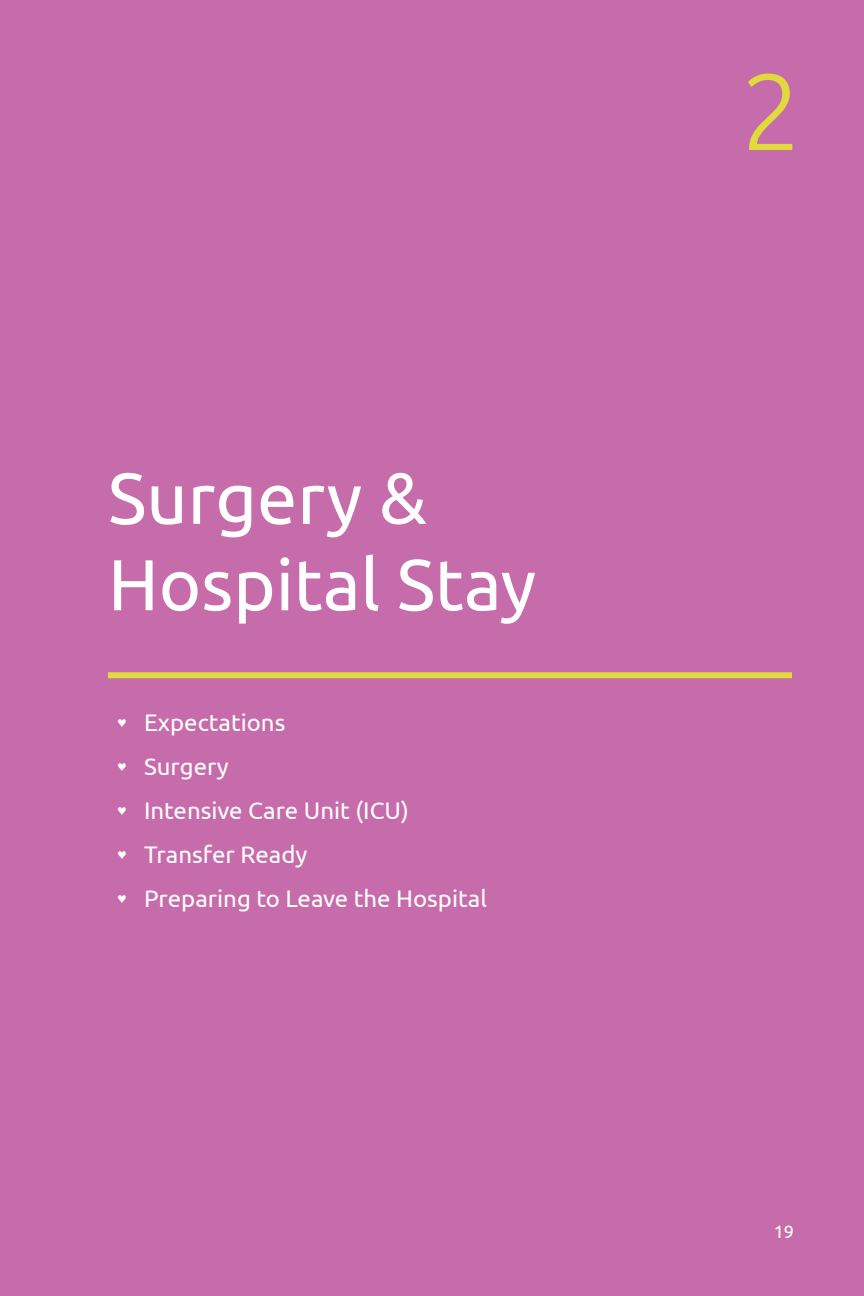
<style>
.page{position:relative;width:864px;height:1296px;background:#c76cab}
.page>*{position:absolute;margin:0;border:0;box-sizing:border-box;transform-origin:0 0}
.t1{font:300 108px "Ubuntu";color:#e1da3d}
.t2{font:72px/86.4px "Ubuntu";color:#fff}
.t3{font:24px/44px "Ubuntu";color:#fff}
.t4{font:18px "Ubuntu";color:#fff}
</style>
<div class="page">
<div style="left:108px;top:672px;width:684px;height:6px;background:#e1da3d"></div>
<h2 class="t2" style="left:108px;top:453px;width:430px">Surgery &amp;<br>Hospital Stay</h2>
<p class="t3" style="left:117px;top:700px;width:371px">♥ Expectations<br>♥ Surgery<br>♥ Intensive Care Unit (ICU)<br>♥ Transfer Ready<br>♥ Preparing to Leave the Hospital</p>
<h1 class="t1" style="left:741px;top:47px;width:62px">2</h1>
<p class="t4" style="left:774px;top:1221px;width:22px">19</p>
</div>
